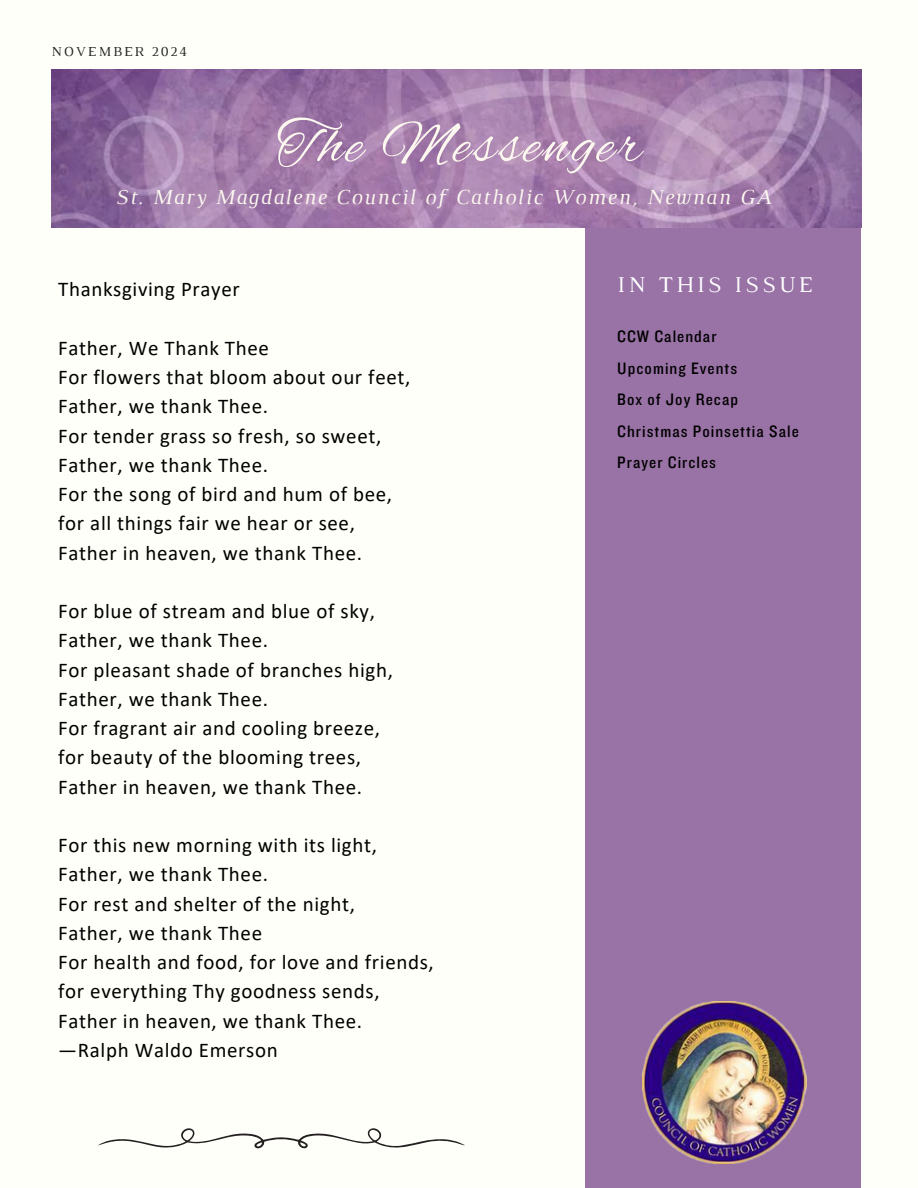
<style>
.page{position:relative;width:918px;height:1188px;background:#fffff9}
.page>*{position:absolute;margin:0;border:0;box-sizing:border-box;transform-origin:0 0}
.t1{font:60.75px "Alex Brush";letter-spacing:.06em;color:#fcf8ef}
.t2{font:22.95px "Luthier";letter-spacing:.14em;color:#fff}
.t3{font:italic 21.75px "Luthier";letter-spacing:.07em;color:#fcf8ef}
.t4{font:21px/29.2px "Calibri";letter-spacing:.03em;color:#000}
.t5{font:17.1px "Knockout 30";letter-spacing:.06em;color:#000}
.t6{font:13.95px "Luthier";letter-spacing:.14em;color:#222}
</style>
<div class="page">
<div style="left:586px;top:222px;width:275px;height:966px;background:#9972a6"></div>
<img style="left:52px;top:70px;width:810px;height:157px">
<svg style="left:98px;top:1128px;width:367px;height:20px"></svg>
<img style="left:643px;top:1002px;width:164px;height:162px">
<h3 class="t6" style="left:52px;top:46px;width:137px">NOVEMBER 2024</h3>
<h3 class="t1" style="left:277px;top:111px;width:366px">The Messenger</h3>
<h3 class="t3" style="left:115px;top:189px;width:658px">St. Mary Magdalene Council of Catholic Women, Newnan GA</h3>
<h3 class="t4" style="left:58px;top:276px;width:183px">Thanksgiving Prayer</h3>
<h4 class="t4" style="left:58px;top:335px;width:354px">Father, We Thank Thee<br>For flowers that bloom about our feet,<br>Father, we thank Thee.<br>For tender grass so fresh, so sweet,<br>Father, we thank Thee.<br>For the song of bird and hum of bee, for all things fair we hear or see,<br>Father in heaven, we thank Thee.</h4>
<h4 class="t4" style="left:58px;top:598px;width:336px">For blue of stream and blue of sky,<br>Father, we thank Thee.<br>For pleasant shade of branches high,<br>Father, we thank Thee.<br>For fragrant air and cooling breeze, for beauty of the blooming trees,<br>Father in heaven, we thank Thee.</h4>
<h4 class="t4" style="left:58px;top:832px;width:377px">For this new morning with its light,<br>Father, we thank Thee.<br>For rest and shelter of the night,<br>Father, we thank Thee<br>For health and food, for love and friends, for everything Thy goodness sends,<br>Father in heaven, we thank Thee. —Ralph Waldo Emerson</h4>
<h3 class="t2" style="left:617px;top:277px;width:197px">IN THIS ISSUE</h3>
<h4 class="t5" style="left:617px;top:326px;width:101px">CCW Calendar</h4>
<h4 class="t5" style="left:617px;top:358px;width:122px">Upcoming Events</h4>
<p class="t5" style="left:617px;top:389px;width:122px">Box of Joy Recap</p>
<h2 class="t5" style="left:617px;top:421px;width:183px">Christmas Poinsettia Sale</h2>
<h3 class="t5" style="left:617px;top:452px;width:100px">Prayer Circles</h3>
</div>
